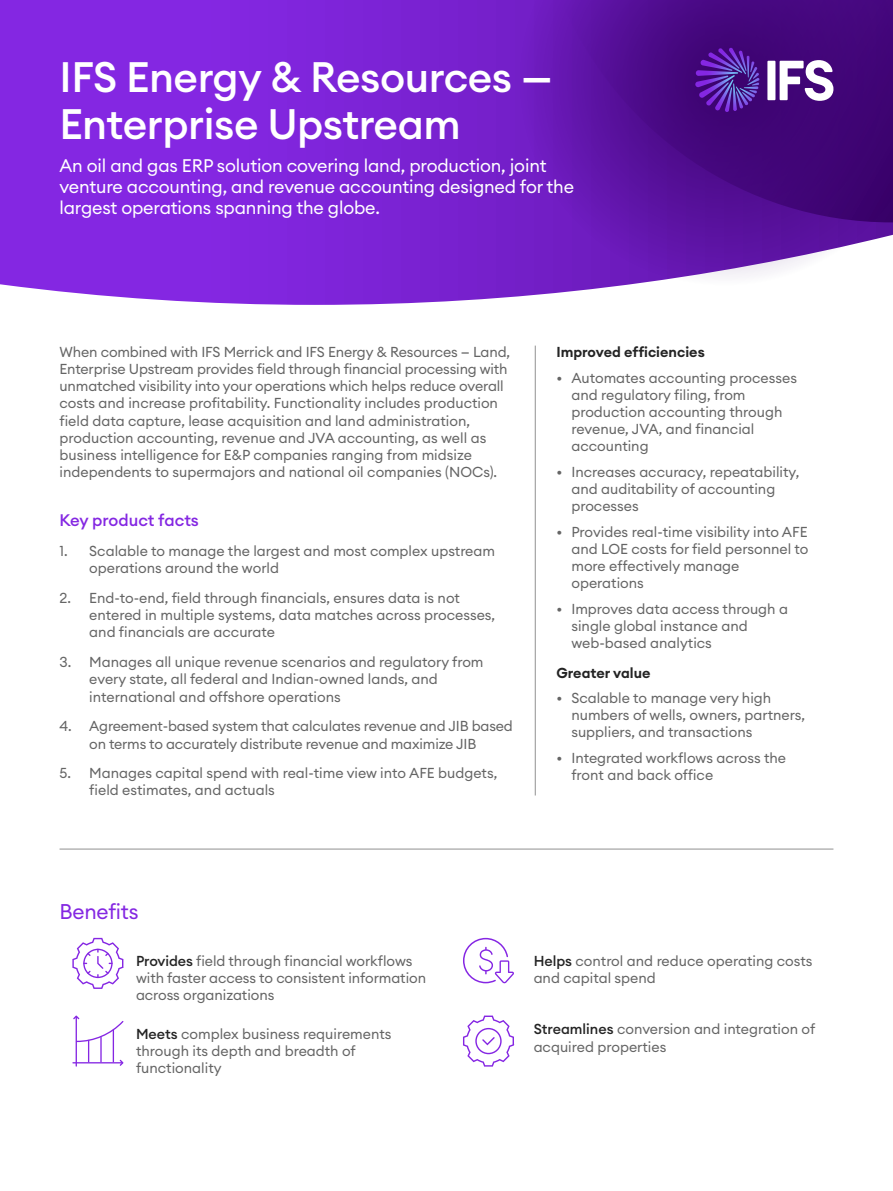
<style>
.page{position:relative;width:893px;height:1191px;background:#fff}
.page>*{position:absolute;margin:0;border:0;box-sizing:border-box;transform-origin:0 0}
.t1{font:500 42px/46.2px "Euclid Circular A";letter-spacing:-.01em;color:#fff}
.t2{font:21px "Euclid Circular A";letter-spacing:-.01em;color:#8427e2}
.t3{font:18px/21px "Euclid Circular A";letter-spacing:-.01em;color:#fff}
.t4{font:500 16.5px "Euclid Circular A";letter-spacing:-.005em;color:#8427e2}
.t5{font:14.25px/17.1px "Euclid Circular A";color:#656565}
.t6{font:600 14.25px "Euclid Circular A";color:#232323}
.s1{font-weight:500;color:#242424}
</style>
<div class="page">
<svg style="left:0;top:0;width:522px;height:305px;background:#8228db"></svg>
<svg style="left:508px;top:0;width:315px;height:296px;background:#6825aa"></svg>
<svg style="left:767px;top:0;width:126px;height:251px;background:#501784"></svg>
<svg style="left:695px;top:48px;width:65px;height:63px;background:#55219c"></svg>
<hr style="left:60px;top:849px;width:773px;height:1px;background:#919191">
<hr style="left:535px;top:345px;width:1px;height:450px;background:#919191">
<svg style="left:463px;top:938px;width:51px;height:45px"></svg>
<svg style="left:463px;top:1015px;width:51px;height:51px"></svg>
<hr style="left:76px;top:1016px;width:1px;height:50px;background:#8526e3">
<hr style="left:72px;top:1062px;width:51px;height:1px;background:#8526e3">
<svg style="left:73px;top:1015px;width:50px;height:50px"></svg>
<hr style="left:100px;top:1036px;width:2px;height:26px;background:#8526e3">
<hr style="left:113px;top:1029px;width:1px;height:33px;background:#8526e3">
<svg style="left:72px;top:938px;width:51px;height:51px"></svg>
<h1 class="t1" style="left:60px;top:54px;width:495px">IFS Energy &amp; Resources —<br>Enterprise Upstream</h1>
<p class="t3" style="left:60px;top:155px;width:516px">An oil and gas ERP solution covering land, production, joint venture accounting, and revenue accounting designed for the largest operations spanning the globe.</p>
<p class="t5" style="left:60px;top:343px;width:452px">When combined with IFS Merrick and IFS Energy &amp; Resources — Land, Enterprise Upstream provides field through financial processing with unmatched visibility into your operations which helps reduce overall costs and increase profitability. Functionality includes production field data capture, lease acquisition and land administration, production accounting, revenue and JVA accounting, as well as business intelligence for E&amp;P companies ranging from midsize independents to supermajors and national oil companies (NOCs).</p>
<p class="t4" style="left:60px;top:510px;width:141px">Key product facts</p>
<p class="t5" style="left:89px;top:542px;width:407px;text-indent:-30px">1. Scalable to manage the largest and most complex upstream operations around the world</p>
<p class="t5" style="left:89px;top:589px;width:407px;text-indent:-30px">2. End-to-end, field through financials, ensures data is not entered in multiple systems, data matches across processes, and financials are accurate</p>
<p class="t5" style="left:89px;top:653px;width:396px;text-indent:-30px">3. Manages all unique revenue scenarios and regulatory from every state, all federal and Indian-owned lands, and international and offshore operations</p>
<p class="t5" style="left:60px;top:717px;width:455px;text-align:center">4. Agreement-based system that calculates revenue and JIB based on terms to accurately distribute revenue and maximize JIB</p>
<p class="t5" style="left:89px;top:764px;width:409px;text-indent:-30px">5. Manages capital spend with real-time view into AFE budgets, field estimates, and actuals</p>
<p class="t6" style="left:556px;top:343px;width:150px">Improved efficiencies</p>
<p class="t5" style="left:571px;top:369px;width:227px;text-indent:-15px">• Automates accounting processes and regulatory filing, from production accounting through revenue, JVA, and financial accounting</p>
<p class="t5" style="left:571px;top:463px;width:229px;text-indent:-15px">• Increases accuracy, repeatability, and auditability of accounting processes</p>
<p class="t5" style="left:571px;top:523px;width:239px;text-indent:-15px">• Provides real-time visibility into AFE and LOE costs for field personnel to more effectively manage operations</p>
<p class="t5" style="left:571px;top:600px;width:218px;text-indent:-15px">• Improves data access through a single global instance and web-based analytics</p>
<p class="t6" style="left:556px;top:663px;width:95px">Greater value</p>
<p class="t5" style="left:571px;top:689px;width:235px;text-indent:-15px">• Scalable to manage very high numbers of wells, owners, partners, suppliers, and transactions</p>
<p class="t5" style="left:571px;top:749px;width:216px;text-indent:-15px">• Integrated workflows across the front and back office</p>
<h2 class="t2" style="left:60px;top:898px;width:81px">Benefits</h2>
<p class="t5" style="left:136px;top:952px;width:292px"><span class="s1">Provides</span> field through financial workflows with faster access to consistent information across organizations</p>
<p class="t5" style="left:136px;top:1025px;width:257px"><span class="s1">Meets</span> complex business requirements through its depth and breadth of functionality</p>
<p class="t5" style="left:534px;top:952px;width:280px"><span class="s1">Helps</span> control and reduce operating costs and capital spend</p>
<p class="t5" style="left:534px;top:1020px;width:283px"><span class="s1">Streamlines</span> conversion and integration of acquired properties</p>
</div>
